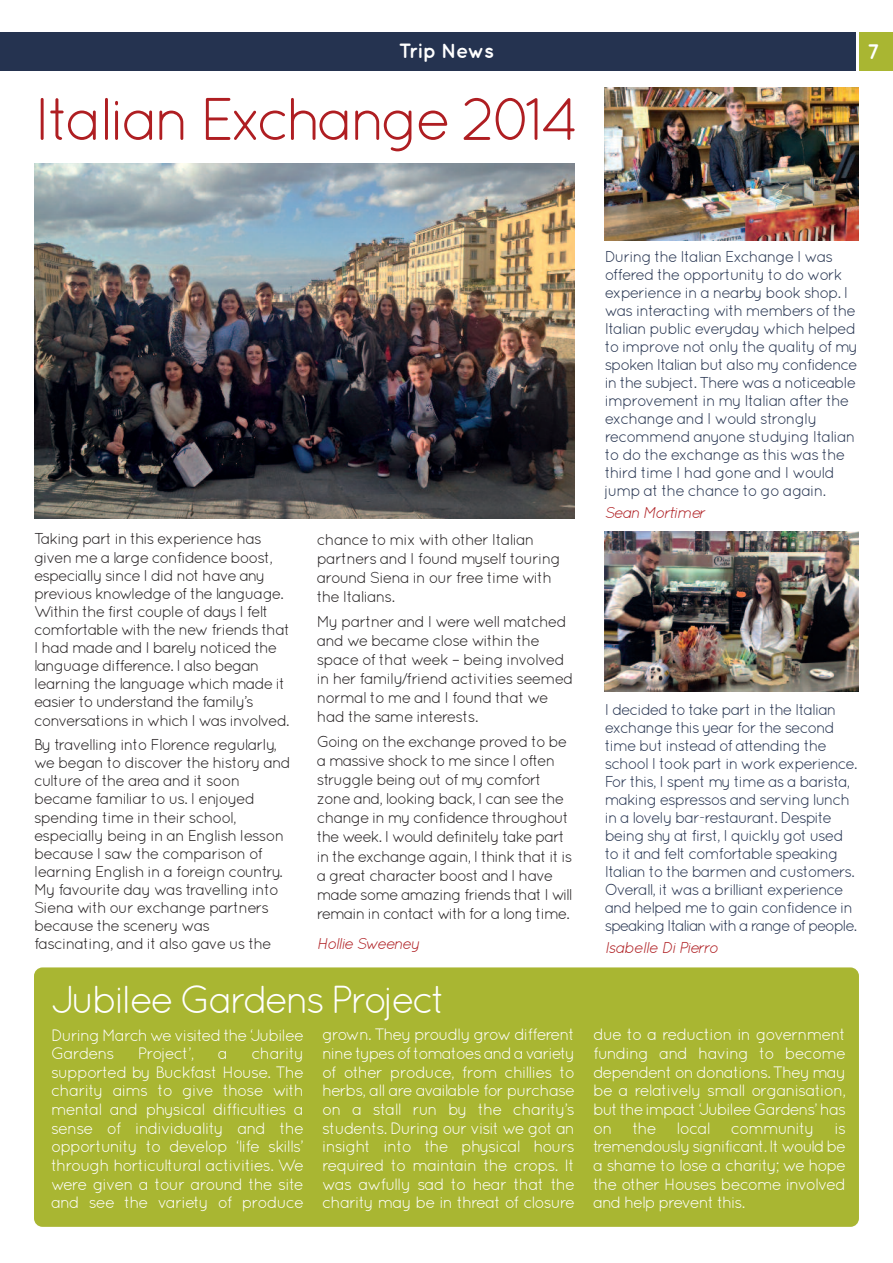
<style>
.page{position:relative;width:893px;height:1263px;background:#fff}
.page>*{position:absolute;margin:0;border:0;box-sizing:border-box;transform-origin:0 0}
.t1{font:60px "Quicksand";letter-spacing:-.08em;color:#af1e22}
.t2{font:39px "Quicksand";letter-spacing:-.08em;color:#fff}
.t3{font:700 21px "Quicksand";color:#fff}
.t4{font:700 20.7px "Quicksand";letter-spacing:-.035em;color:#fff}
.t5{font:16.5px/18.6px "Quicksand";letter-spacing:-.07em;color:#fff;text-align:justify}
.t6{font:15.75px/18.1px "Quicksand";letter-spacing:-.07em;color:#231f20}
.t7{font:15.75px/18px "Quicksand";letter-spacing:-.07em;color:#253350}
.t8{font:italic 15.75px "Quicksand";letter-spacing:-.065em;color:#af1e22}
</style>
<div class="page">
<div style="left:0;top:32px;width:856px;height:38px;background:#253350"></div>
<div style="left:859px;top:32px;width:34px;height:38px;background:#a9b632"></div>
<img style="left:34px;top:164px;width:540px;height:355px">
<img style="left:605px;top:531px;width:254px;height:160px">
<img style="left:605px;top:87px;width:254px;height:153px">
<div style="left:34px;top:967px;width:825px;height:260px;background:#a9b632;border-radius:9px"></div>
<h3 class="t4" style="left:399px;top:43px;width:97px">Trip News</h3>
<h3 class="t3" style="left:867px;top:44px;width:14px">7</h3>
<h1 class="t1" style="left:34px;top:98px;width:547px">Italian Exchange 2014</h1>
<p class="t6" style="left:34px;top:531px;width:258px">Taking part in this experience has given me a large confidence boost, especially since I did not have any previous knowledge of the language.<br>Within the first couple of days I felt comfortable with the new friends that I had made and I barely noticed the language difference. I also began learning the language which made it easier to understand the family’s conversations in which I was involved.</p>
<p class="t6" style="left:34px;top:737px;width:258px">By travelling into Florence regularly, we began to discover the history and culture of the area and it soon became familiar to us. I enjoyed spending time in their school, especially being in an English lesson because I saw the comparison of learning English in a foreign country.<br>My favourite day was travelling into Siena with our exchange partners because the scenery was fascinating, and it also gave us the</p>
<p class="t6" style="left:317px;top:531px;width:246px;line-height:19px">chance to mix with other Italian partners and I found myself touring around Siena in our free time with the Italians.</p>
<p class="t6" style="left:317px;top:613px;width:258px;line-height:19px">My partner and I were well matched and we became close within the space of that week – being involved in her family/friend activities seemed normal to me and I found that we had the same interests.</p>
<p class="t6" style="left:317px;top:734px;width:257px;line-height:19px">Going on the exchange proved to be a massive shock to me since I often struggle being out of my comfort zone and, looking back, I can see the change in my confidence throughout the week. I would definitely take part in the exchange again, I think that it is a great character boost and I have made some amazing friends that I will remain in contact with for a long time.</p>
<p class="t8" style="left:317px;top:938px;width:105px">Hollie Sweeney</p>
<h2 class="t2" style="left:51px;top:986px;width:397px">Jubilee Gardens Project</h2>
<p class="t7" style="left:605px;top:249px;width:255px">During the Italian Exchange I was offered the opportunity to do work experience in a nearby book shop. I was interacting with members of the Italian public everyday which helped to improve not only the quality of my spoken Italian but also my confidence in the subject. There was a noticeable improvement in my Italian after the exchange and I would strongly recommend anyone studying Italian to do the exchange as this was the third time I had gone and I would jump at the chance to go again.</p>
<p class="t8" style="left:605px;top:507px;width:102px">Sean Mortimer</p>
<p class="t7" style="left:605px;top:702px;width:254px">I decided to take part in the Italian exchange this year for the second time but instead of attending the school I took part in work experience.<br>For this, I spent my time as a barista, making espressos and serving lunch in a lovely bar-restaurant. Despite being shy at first, I quickly got used to it and felt comfortable speaking Italian to the barmen and customers.<br>Overall, it was a brilliant experience and helped me to gain confidence in speaking Italian with a range of people.</p>
<p class="t8" style="left:605px;top:942px;width:116px">Isabelle Di Pierro</p>
<p class="t5" style="left:51px;top:1027px;width:255px">During March we visited the ‘Jubilee<br>Gardens</p>
<p class="t5" style="left:138px;top:1046px;width:58px">Project’,</p>
<p class="t5" style="left:218px;top:1046px;width:12px">a</p>
<p class="t5" style="left:51px;top:1046px;width:255px;text-indent:200px">charity supported by Buckfast House. The charity aims to give those with mental and physical difficulties a sense of individuality and the opportunity to develop ‘life skills’ through horticultural activities. We were given a tour around the site and see the variety of produce</p>
<p class="t5" style="left:322px;top:1027px;width:255px">grown. They proudly grow different nine types of tomatoes and a variety of other produce, from chillies to herbs, all are available for purchase on a stall run by the charity’s students. During our visit we got an insight into the physical hours required to maintain the crops. It was awfully sad to hear that the charity may be in threat of closure</p>
<p class="t5" style="left:593px;top:1027px;width:255px">due to a reduction in government funding and having to become dependent on donations. They may be a relatively small organisation, but the impact ‘Jubilee Gardens’ has on the local community is tremendously significant. It would be a shame to lose a charity; we hope the other Houses become involved and help prevent this.</p>
</div>
